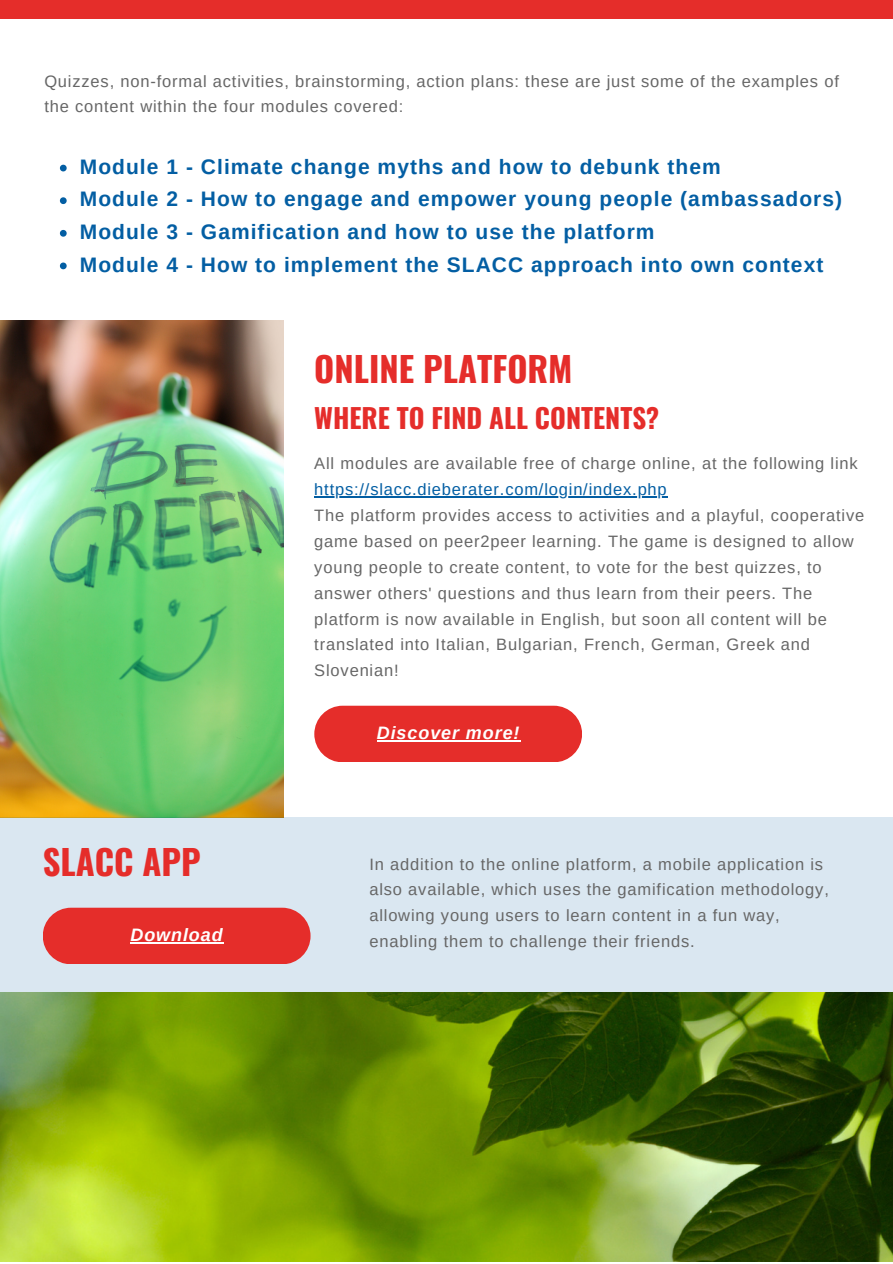
<style>
.page{position:relative;width:893px;height:1264px;background:#fff}
.page>*{position:absolute;margin:0;border:0;box-sizing:border-box;transform-origin:0 0}
.t1{font:700 34.5px "Oswald";color:#e52d2a}
.t2{font:700 27px "Oswald";color:#e52d2a}
.t3{font:700 21px "Arimo";letter-spacing:.05em;color:#035ea3}
.t4{font:italic 700 18px "Arimo";letter-spacing:.05em;color:#fff}
.t5{font:16.5px/25.8px "Arimo";letter-spacing:.05em;color:#666}
.s1{color:#035ea3}
</style>
<div class="page">
<img style="left:0;top:320px;width:283px;height:496px">
<div style="left:0;top:0;width:892px;height:19px;background:#e52d2a"></div>
<div style="left:314px;top:705px;width:268px;height:57px;background:#e52d2a;border-radius:28px"></div>
<hr style="left:377px;top:740px;width:143px;height:1px;background:#fff">
<div style="left:0;top:816px;width:892px;height:176px;background:#dae7f1"></div>
<div style="left:43px;top:907px;width:267px;height:57px;background:#e52d2a;border-radius:28px"></div>
<hr style="left:130px;top:942px;width:94px;height:1px;background:#fff">
<img style="left:0;top:992px;width:892px;height:269px">
<hr style="left:314px;top:496px;width:353px;height:1px;background:#035ea3">
<svg style="left:60px;top:165px;width:7px;height:6px"></svg>
<svg style="left:60px;top:197px;width:7px;height:7px"></svg>
<svg style="left:60px;top:230px;width:7px;height:7px"></svg>
<svg style="left:60px;top:262px;width:7px;height:7px"></svg>
<p class="t5" style="left:44px;top:68px;width:796px">Quizzes, non-formal activities, brainstorming, action plans: these are just some of the examples of the content within the four modules covered:</p>
<p class="t3" style="left:80px;top:155px;width:642px">Module 1 - Climate change myths and how to debunk them</p>
<p class="t3" style="left:80px;top:187px;width:763px">Module 2 - How to engage and empower young people (ambassadors)</p>
<p class="t3" style="left:80px;top:220px;width:576px">Module 3 - Gamification and how to use the platform</p>
<p class="t3" style="left:80px;top:252px;width:745px">Module 4 - How to implement the SLACC approach into own context</p>
<p class="t1" style="left:314px;top:341px;width:260px">ONLINE PLATFORM</p>
<p class="t2" style="left:314px;top:396px;width:346px">WHERE TO FIND ALL CONTENTS?</p>
<p class="t5" style="left:314px;top:450px;width:545px">All modules are available free of charge online, at the following link <span class="s1">https://slacc.dieberater.com/login/index.php</span></p>
<p class="t5" style="left:314px;top:502px;width:551px">The platform provides access to activities and a playful, cooperative game based on peer2peer learning. The game is designed to allow young people to create content, to vote for the best quizzes, to answer others' questions and thus learn from their peers. The platform is now available in English, but soon all content will be translated into Italian, Bulgarian, French, German, Greek and Slovenian!</p>
<p class="t4" style="left:377px;top:723px;width:144px">Discover more!</p>
<p class="t1" style="left:43px;top:834px;width:159px">SLACC APP</p>
<p class="t5" style="left:369px;top:851px;width:461px">In addition to the online platform, a mobile application is also available, which uses the gamification methodology, allowing young users to learn content in a fun way,</p>
<p class="t4" style="left:130px;top:925px;width:94px">Download</p>
<p class="t5" style="left:369px;top:928px;width:327px">enabling them to challenge their friends.</p>
</div>
